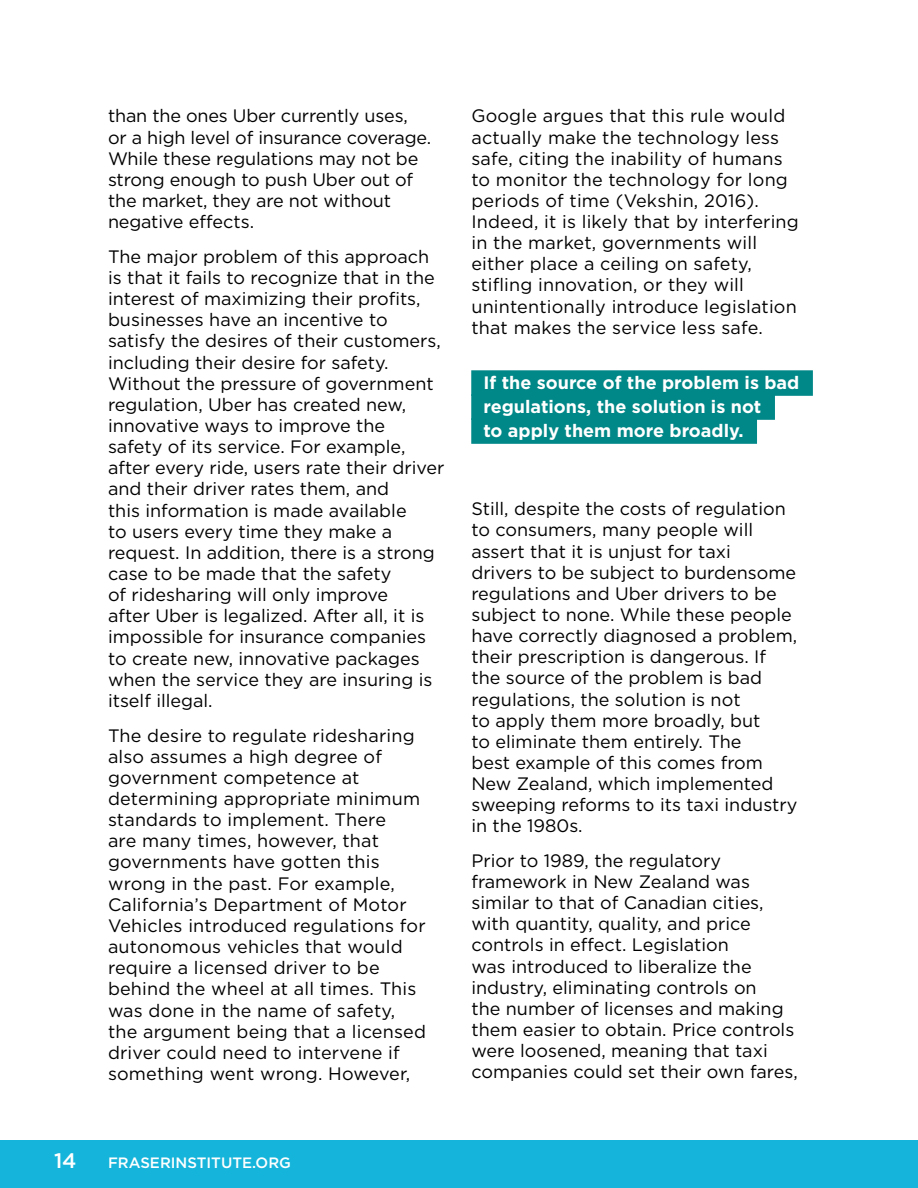
<style>
.page{position:relative;width:918px;height:1188px;background:#fff}
.page>*{position:absolute;margin:0;border:0;box-sizing:border-box;transform-origin:0 0}
.t1{font:500 21px "Gotham";color:#fff}
.t2{font:18px/21.1px "Gotham";color:#000}
.t3{font:700 18px/24px "Gotham";color:#fff}
.t4{font:500 15px "Gotham";color:#fff}
</style>
<div class="page">
<div style="left:0;top:1140px;width:918px;height:48px;background:#15b5db"></div>
<div style="left:471px;top:370px;width:342px;height:26px;background:#008787"></div>
<div style="left:471px;top:394px;width:304px;height:26px;background:#008787"></div>
<div style="left:471px;top:418px;width:286px;height:26px;background:#008787"></div>
<p class="t2" style="left:108px;top:105px;width:325px">than the ones Uber currently uses,<br>or a high level of insurance coverage.<br>While these regulations may not be strong enough to push Uber out of the market, they are not without negative effects.</p>
<p class="t2" style="left:108px;top:245px;width:338px">The major problem of this approach is that it fails to recognize that in the interest of maximizing their profits, businesses have an incentive to satisfy the desires of their customers, including their desire for safety.<br>Without the pressure of government regulation, Uber has created new, innovative ways to improve the<br>safety of its service. For example, after every ride, users rate their driver and their driver rates them, and<br>this information is made available<br>to users every time they make a request. In addition, there is a strong case to be made that the safety<br>of ridesharing will only improve<br>after Uber is legalized. After all, it is impossible for insurance companies to create new, innovative packages when the service they are insuring is itself illegal.</p>
<p class="t2" style="left:108px;top:724px;width:320px">The desire to regulate ridesharing also assumes a high degree of government competence at determining appropriate minimum standards to implement. There<br>are many times, however, that governments have gotten this wrong in the past. For example,<br>California’s Department of Motor<br>Vehicles introduced regulations for autonomous vehicles that would require a licensed driver to be behind the wheel at all times. This was done in the name of safety, the argument being that a licensed driver could need to intervene if something went wrong. However,</p>
<p class="t1" style="left:54px;top:1147px;width:24px">14</p>
<p class="t4" style="left:108px;top:1153px;width:184px">FRASERINSTITUTE.ORG</p>
<p class="t2" style="left:471px;top:105px;width:329px">Google argues that this rule would actually make the technology less safe, citing the inability of humans to monitor the technology for long periods of time (Vekshin, 2016).<br>Indeed, it is likely that by interfering in the market, governments will either place a ceiling on safety, stifling innovation, or they will unintentionally introduce legislation that makes the service less safe.</p>
<p class="t3" style="left:483px;top:370px;width:317px">If the source of the problem is bad regulations, the solution is not<br>to apply them more broadly.</p>
<p class="t2" style="left:471px;top:498px;width:327px">Still, despite the costs of regulation to consumers, many people will assert that it is unjust for taxi<br>drivers to be subject to burdensome regulations and Uber drivers to be subject to none. While these people have correctly diagnosed a problem, their prescription is dangerous. If the source of the problem is bad regulations, the solution is not<br>to apply them more broadly, but<br>to eliminate them entirely. The<br>best example of this comes from<br>New Zealand, which implemented sweeping reforms to its taxi industry in the 1980s.</p>
<p class="t2" style="left:471px;top:850px;width:328px">Prior to 1989, the regulatory framework in New Zealand was similar to that of Canadian cities, with quantity, quality, and price controls in effect. Legislation<br>was introduced to liberalize the industry, eliminating controls on<br>the number of licenses and making them easier to obtain. Price controls were loosened, meaning that taxi companies could set their own fares,</p>
</div>
